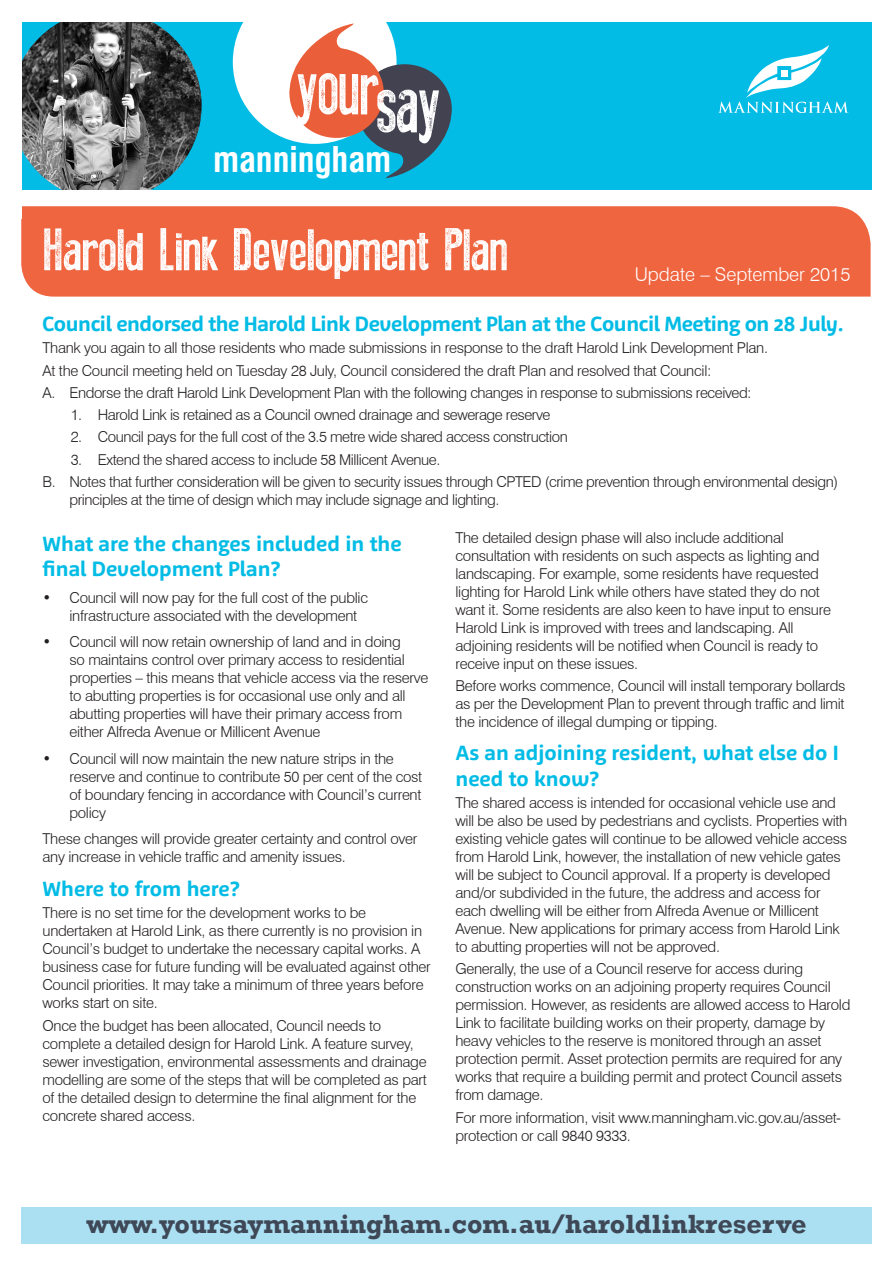
<style>
.page{position:relative;width:893px;height:1263px;background:#fff}
.page>*{position:absolute;margin:0;border:0;box-sizing:border-box;transform-origin:0 0}
.t1{font:60px "Press Style";color:#fff}
.t2{font:700 condensed 34.65px "Swiss 721 BT";color:#fff}
.t3{font:700 27px "Rockwell";color:#3f4857}
.t4{font:700 21px/25.2px "Agile";letter-spacing:-.005em;color:#02bce5}
.t5{font:300 18.9px "Swiss 721 BT";color:#fff}
.t6{font:300 15px/18px "Swiss 721 BT";letter-spacing:-.02em;color:#231f20}
</style>
<div class="page">
<div style="left:21px;top:1207px;width:851px;height:36px;background:#abe0f3"></div>
<div style="left:21px;top:20px;width:851px;height:171px;background:#02bce5"></div>
<svg style="left:718px;top:45px;width:131px;height:68px"></svg>
<svg style="left:233px;top:21px;width:219px;height:157px"></svg>
<img style="left:11px;top:10px;width:191px;height:191px;border-radius:95px">
<div style="left:21px;top:206px;width:850px;height:91px;background:#ef6540"></div>
<div style="left:11px;top:191px;width:882px;height:15px;background:#fff"></div>
<div style="left:0;top:6px;width:21px;height:213px;background:#fff"></div>
<div style="left:0;top:0;width:893px;height:21px;background:#fff"></div>
<p class="t2" style="left:213px;top:139px;width:179px">manningham</p>
<p class="t1" style="left:43px;top:219px;width:467px">Harold Link Development Plan</p>
<p class="t5" style="left:635px;top:263px;width:217px">Update – September 2015</p>
<p class="t4" style="left:43px;top:311px;width:803px">Council endorsed the Harold Link Development Plan at the Council Meeting on 28 July.</p>
<p class="t6" style="left:43px;top:339px;width:727px">Thank you again to all those residents who made submissions in response to the draft Harold Link Development Plan.</p>
<p class="t6" style="left:43px;top:361px;width:670px">At the Council meeting held on Tuesday 28 July, Council considered the draft Plan and resolved that Council:</p>
<p class="t6" style="left:43px;top:383px;width:711px">A. Endorse the draft Harold Link Development Plan with the following changes in response to submissions received:</p>
<p class="t6" style="left:71px;top:406px;width:481px">1. Harold Link is retained as a Council owned drainage and sewerage reserve</p>
<p class="t6" style="left:71px;top:428px;width:499px">2. Council pays for the full cost of the 3.5 metre wide shared access construction</p>
<p class="t6" style="left:71px;top:450px;width:371px">3. Extend the shared access to include 58 Millicent Avenue.</p>
<p class="t6" style="left:70px;top:472px;width:770px;text-indent:-27px">B. Notes that further consideration will be given to security issues through CPTED (crime prevention through environmental design) principles at the time of design which may include signage and lighting.</p>
<p class="t4" style="left:43px;top:531px;width:361px">What are the changes included in the final Development Plan?</p>
<p class="t6" style="left:70px;top:588px;width:300px;text-indent:-27px">• Council will now pay for the full cost of the public infrastructure associated with the development</p>
<p class="t6" style="left:70px;top:633px;width:360px;text-indent:-27px">• Council will now retain ownership of land and in doing<br>so maintains control over primary access to residential properties – this means that vehicle access via the reserve to abutting properties is for occasional use only and all abutting properties will have their primary access from either Alfreda Avenue or Millicent Avenue</p>
<p class="t6" style="left:70px;top:749px;width:354px;text-indent:-27px">• Council will now maintain the new nature strips in the reserve and continue to contribute 50 per cent of the cost of boundary fencing in accordance with Council’s current policy</p>
<p class="t6" style="left:43px;top:830px;width:376px">These changes will provide greater certainty and control over any increase in vehicle traffic and amenity issues.</p>
<p class="t4" style="left:43px;top:876px;width:200px">Where to from here?</p>
<p class="t6" style="left:43px;top:904px;width:390px">There is no set time for the development works to be undertaken at Harold Link, as there currently is no provision in Council’s budget to undertake the necessary capital works. A business case for future funding will be evaluated against other Council priorities. It may take a minimum of three years before works start on site.</p>
<p class="t6" style="left:43px;top:1016px;width:386px">Once the budget has been allocated, Council needs to complete a detailed design for Harold Link. A feature survey, sewer investigation, environmental assessments and drainage modelling are some of the steps that will be completed as part of the detailed design to determine the final alignment for the concrete shared access.</p>
<p class="t6" style="left:455px;top:528px;width:377px">The detailed design phase will also include additional consultation with residents on such aspects as lighting and landscaping. For example, some residents have requested lighting for Harold Link while others have stated they do not want it. Some residents are also keen to have input to ensure Harold Link is improved with trees and landscaping. All adjoining residents will be notified when Council is ready to receive input on these issues.</p>
<p class="t6" style="left:455px;top:676px;width:392px;text-align:justify">Before works commence, Council will install temporary bollards as per the Development Plan to prevent through traffic and limit the incidence of illegal dumping or tipping.</p>
<p class="t4" style="left:455px;top:740px;width:385px">As an adjoining resident, what else do I need to know?</p>
<p class="t6" style="left:455px;top:793px;width:393px">The shared access is intended for occasional vehicle use and will be also be used by pedestrians and cyclists. Properties with existing vehicle gates will continue to be allowed vehicle access from Harold Link, however, the installation of new vehicle gates will be subject to Council approval. If a property is developed and/or subdivided in the future, the address and access for each dwelling will be either from Alfreda Avenue or Millicent Avenue. New applications for primary access from Harold Link to abutting properties will not be approved.</p>
<p class="t6" style="left:455px;top:960px;width:396px">Generally, the use of a Council reserve for access during construction works on an adjoining property requires Council permission. However, as residents are allowed access to Harold Link to facilitate building works on their property, damage by heavy vehicles to the reserve is monitored through an asset protection permit. Asset protection permits are required for any works that require a building permit and protect Council assets from damage.</p>
<p class="t6" style="left:455px;top:1108px;width:387px">For more information, visit www.manningham.vic.gov.au/asset&shy;protection or call 9840 9333.</p>
<p class="t3" style="left:86px;top:1207px;width:722px">www.yoursaymanningham.com.au/haroldlinkreserve</p>
</div>
